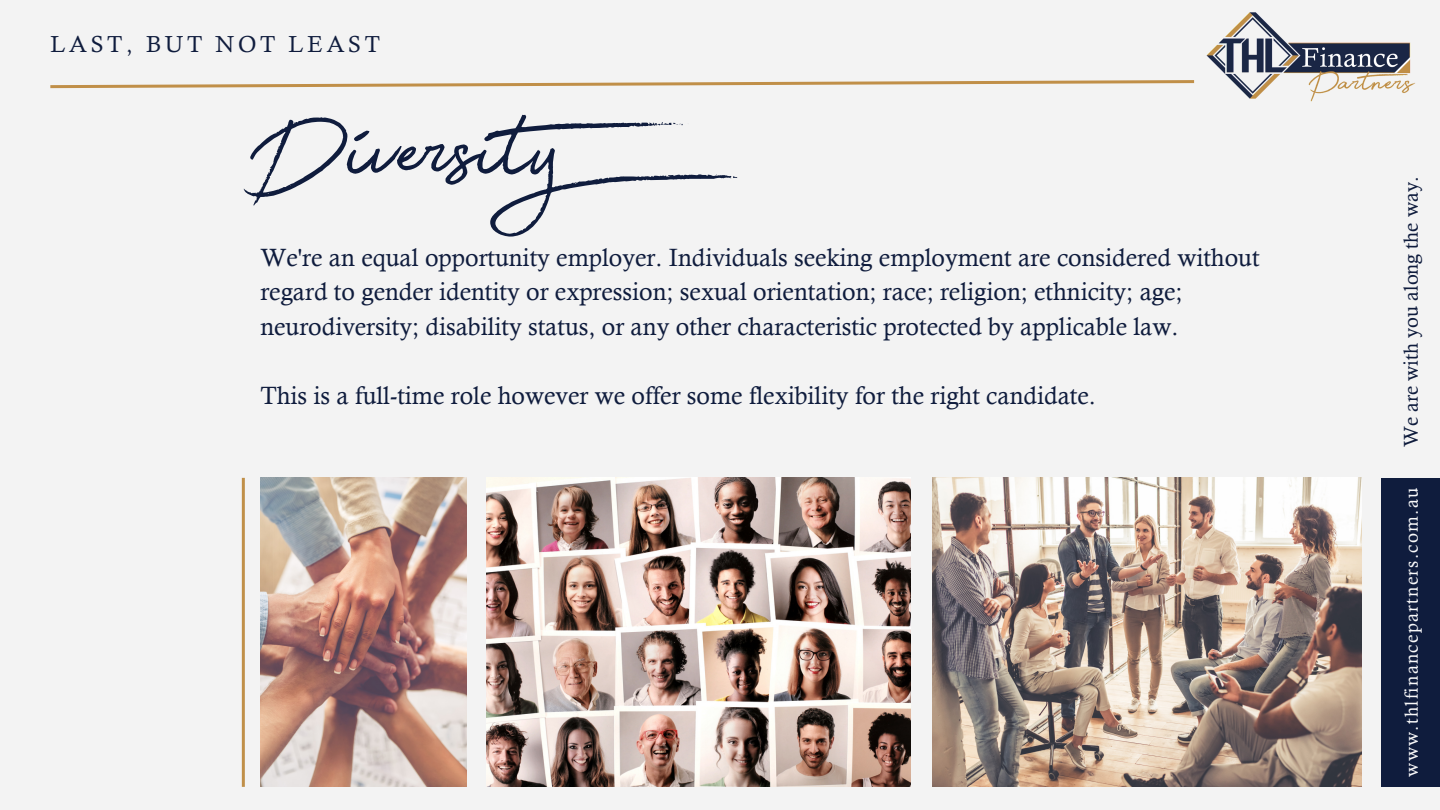
<style>
.page{position:relative;width:1440px;height:810px;background:#f3f3f3}
.page>*{position:absolute;margin:0;border:0;box-sizing:border-box;transform-origin:0 0}
.t1{font:120px "Beauty";color:#0f1c3d}
.t2{font:25px/34.5px "Calisto";color:#0f1c3d}
.t3{font:23.2px "Calisto";letter-spacing:.16em;color:#0f1c3d}
.t4{font:20px "Calisto";color:#0f1c3d}
.t5{font:18.5px "Calisto";letter-spacing:.07em;color:#f8f8f9}
</style>
<div class="page">
<div style="left:1381px;top:478px;width:59px;height:309px;background:#0f1c3d"></div>
<img style="left:486px;top:478px;width:425px;height:309px">
<img style="left:932px;top:478px;width:429px;height:309px">
<hr style="left:242px;top:478px;width:3px;height:309px;background:#c08f48">
<img style="left:260px;top:478px;width:207px;height:309px">
<svg style="left:50px;top:80px;width:1144px;height:9px"></svg>
<img style="left:1194px;top:12px;width:221px;height:90px">
<p class="t3" style="left:50px;top:31px;width:331px">LAST, BUT NOT LEAST</p>
<p class="t1" style="left:260px;top:105px;width:525px">Diversity</p>
<p class="t2" style="left:260px;top:240px;width:1001px">We're an equal opportunity employer. Individuals seeking employment are considered without regard to gender identity or expression; sexual orientation; race; religion; ethnicity; age; neurodiversity; disability status, or any other characteristic protected by applicable law.</p>
<p class="t2" style="left:260px;top:378px;width:837px">This is a full-time role however we offer some flexibility for the right candidate.</p>
<p class="t4" style="left:1399px;top:447px;width:272px;rotate:-90deg">We are with you along the way.</p>
<p class="t5" style="left:1401px;top:777px;width:291px;rotate:-90deg">www.thlfinancepartners.com.au</p>
</div>
